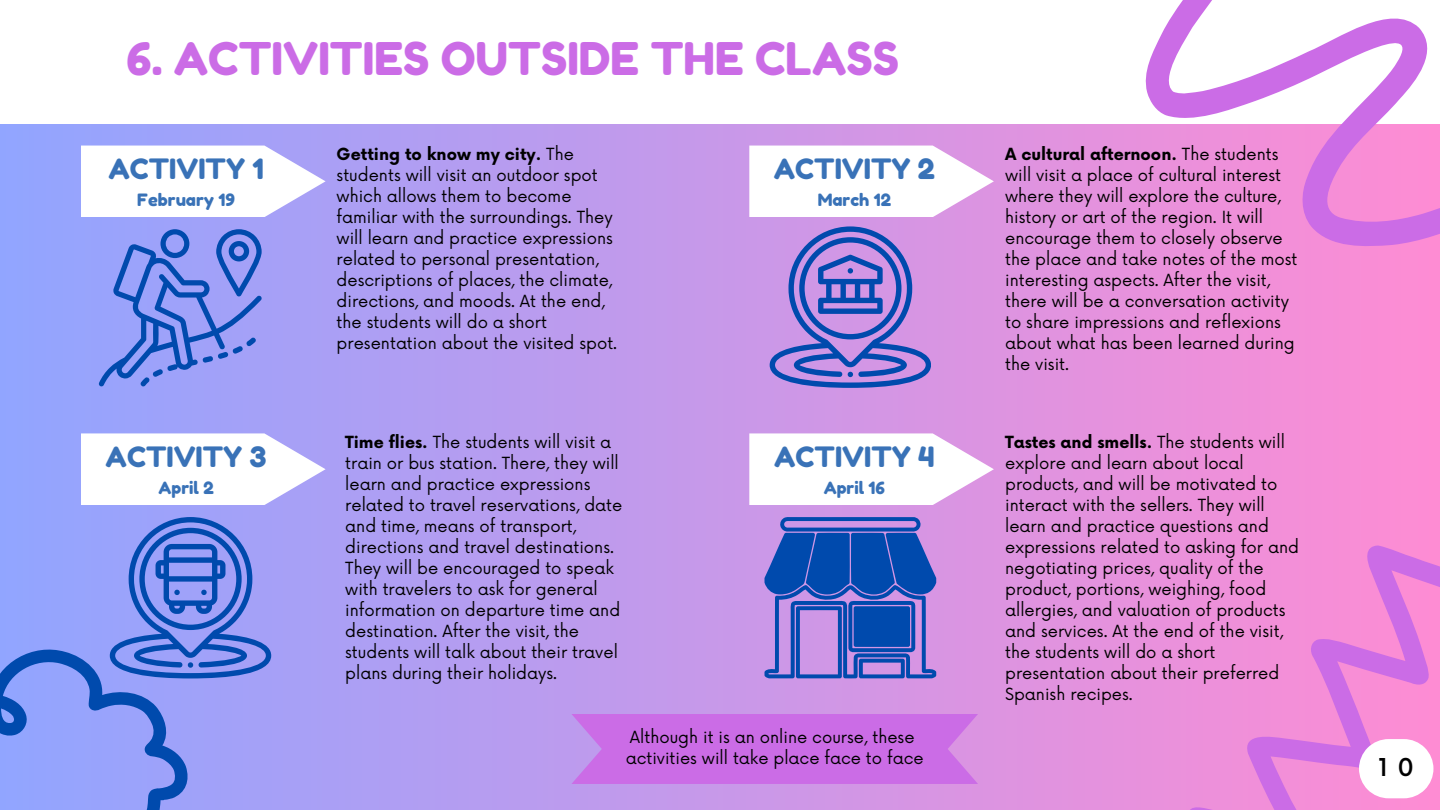
<style>
.page{position:relative;width:1440px;height:810px;background:#fff}
.page>*{position:absolute;margin:0;border:0;box-sizing:border-box;transform-origin:0 0}
.t1{font:45px "Fredoka One";color:#cb6ce6}
.t2{font:28px "Fredoka One";color:#3972b7}
.t3{font:500 24px "Now";color:#000}
.t4{font:17px "Fredoka One";color:#3972b7}
.t5{font:16.3px/21px "Now";color:#000}
.s1{font-weight:700}
</style>
<div class="page">
<div style="left:0;top:0;width:1440px;height:810px;background:linear-gradient(to right,#91a5ff,#fe8cd3)"></div>
<svg style="left:1180px;top:518px;width:260px;height:292px;background:#ed89d9"></svg>
<div style="left:0;top:0;width:1440px;height:123px;background:#fff"></div>
<svg style="left:1109px;top:0;width:331px;height:314px"></svg>
<svg style="left:98px;top:229px;width:164px;height:159px;background:#7a8ee8"></svg>
<svg style="left:0;top:517px;width:271px;height:293px;background:#8194ee"></svg>
<svg style="left:770px;top:226px;width:161px;height:162px;background:#907ed3"></svg>
<svg style="left:765px;top:517px;width:171px;height:161px;background:#5067c2"></svg>
<svg style="left:1359px;top:739px;width:74px;height:59px"></svg>
<svg style="left:571px;top:714px;width:407px;height:70px;background:#cb6fe6"></svg>
<svg style="left:81px;top:146px;width:244px;height:71px"></svg>
<svg style="left:81px;top:433px;width:244px;height:72px"></svg>
<svg style="left:749px;top:146px;width:245px;height:71px"></svg>
<svg style="left:749px;top:433px;width:245px;height:72px"></svg>
<h1 class="t1" style="left:127px;top:32px;width:774px">6. ACTIVITIES OUTSIDE THE CLASS</h1>
<h2 class="t2" style="left:108px;top:151px;width:157px">ACTIVITY 1</h2>
<p class="t4" style="left:137px;top:189px;width:99px">February 19</p>
<h2 class="t2" style="left:106px;top:439px;width:162px">ACTIVITY 3</h2>
<p class="t4" style="left:158px;top:477px;width:57px">April 2</p>
<p class="t5" style="left:337px;top:144px;width:282px"><span class="s1">Getting to know my city.</span> The students will visit an outdoor spot which allows them to become familiar with the surroundings. They will learn and practice expressions related to personal presentation, descriptions of places, the climate, directions, and moods. At the end, the students will do a short presentation about the visited spot.</p>
<p class="t5" style="left:345px;top:432px;width:279px"><span class="s1">Time flies.</span> The students will visit a train or bus station. There, they will learn and practice expressions related to travel reservations, date and time, means of transport, directions and travel destinations.<br>They will be encouraged to speak with travelers to ask for general information on departure time and destination. After the visit, the students will talk about their travel plans during their holidays.</p>
<h2 class="t2" style="left:774px;top:151px;width:163px">ACTIVITY 2</h2>
<p class="t4" style="left:818px;top:189px;width:75px">March 12</p>
<h2 class="t2" style="left:774px;top:439px;width:162px">ACTIVITY 4</h2>
<p class="t4" style="left:824px;top:477px;width:63px">April 16</p>
<p class="t5" style="left:626px;top:728px;width:299px">Although it is an online course, these activities will take place face to face</p>
<p class="t5" style="left:1005px;top:144px;width:294px"><span class="s1">A cultural afternoon.</span> The students will visit a place of cultural interest where they will explore the culture, history or art of the region. It will encourage them to closely observe the place and take notes of the most interesting aspects. After the visit, there will be a conversation activity to share impressions and reflexions about what has been learned during the visit.</p>
<p class="t5" style="left:1005px;top:432px;width:295px"><span class="s1">Tastes and smells.</span> The students will explore and learn about local products, and will be motivated to interact with the sellers. They will learn and practice questions and expressions related to asking for and negotiating prices, quality of the product, portions, weighing, food allergies, and valuation of products and services. At the end of the visit, the students will do a short presentation about their preferred Spanish recipes.</p>
<h3 class="t3" style="left:1378px;top:754px;width:37px">1 0</h3>
</div>
